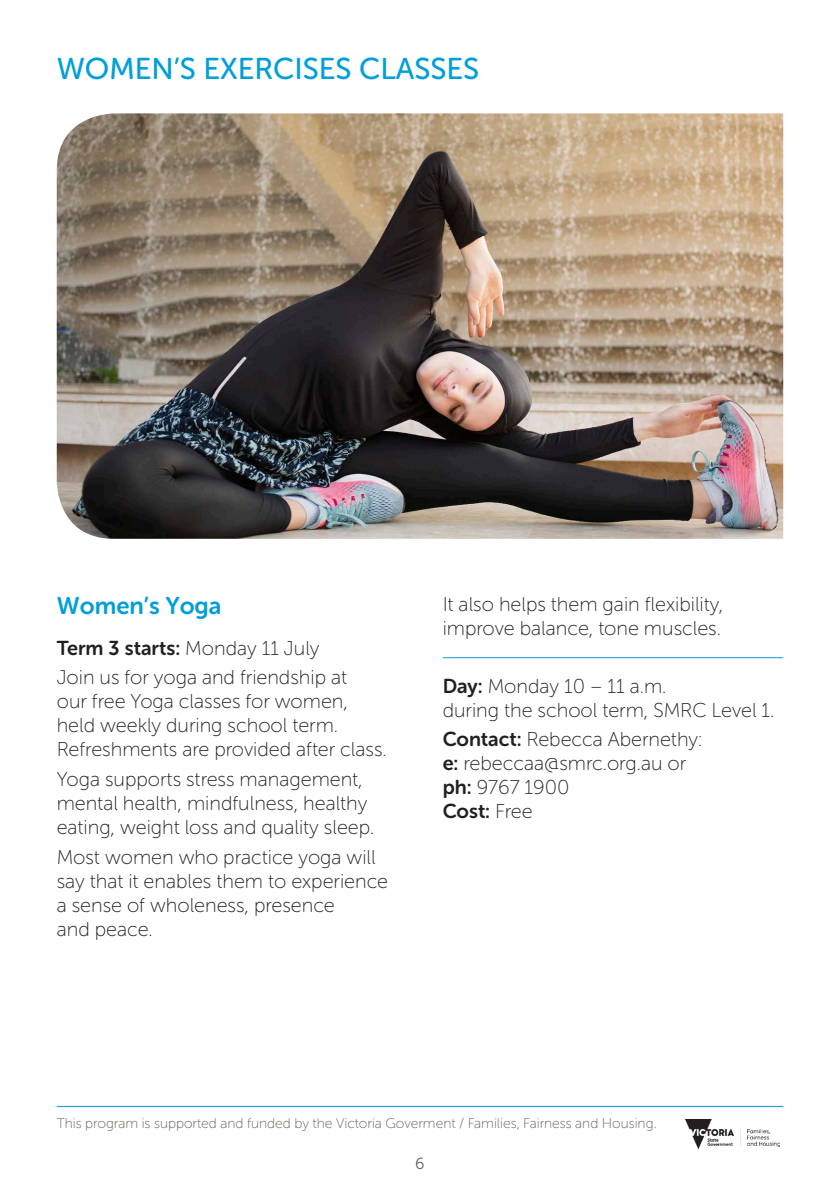
<style>
.page{position:relative;width:840px;height:1191px;background:#fff}
.page>*{position:absolute;margin:0;border:0;box-sizing:border-box;transform-origin:0 0}
.t1{font:30px "Museo Sans Rounded 500";color:#009fda}
.t2{font:24px "Museo Sans Rounded 700";color:#009fda}
.t3{font:20px/24px "Museo Sans Rounded 100";color:#231f20}
.t4{font:20px "Museo Sans Rounded 700";color:#231f20}
.t5{font:16px "Museo Sans Rounded 300";color:#636354}
.t6{font:14px "Museo Sans Rounded 100";color:#636354}
.s1{font-family:"Museo Sans Rounded 700"}
.s2{font-family:"Museo Sans Rounded 100"}
</style>
<div class="page">
<img style="left:685px;top:1119px;width:94px;height:29px">
<img style="left:57px;top:113px;width:725px;height:426px">
<hr style="left:57px;top:1106px;width:725px;height:1px;background:#009fda">
<hr style="left:442px;top:657px;width:340px;height:1px;background:#009fda">
<p class="t1" style="left:57px;top:52px;width:424px">WOMEN’S EXERCISES CLASSES</p>
<p class="t2" style="left:57px;top:592px;width:166px">Women’s Yoga</p>
<p class="t3" style="left:57px;top:633px;width:291px;line-height:29.6px"><span class="s1">Term 3 starts:</span> Monday 11 July<br>Join us for yoga and friendship at</p>
<p class="t3" style="left:57px;top:689px;width:331px">our free Yoga classes for women, held weekly during school term.<br>Refreshments are provided after class.</p>
<p class="t3" style="left:57px;top:767px;width:319px">Yoga supports stress management, mental health, mindfulness, healthy eating, weight loss and quality sleep.</p>
<p class="t3" style="left:57px;top:845px;width:333px">Most women who practice yoga will say that it enables them to experience a sense of wholeness, presence<br>and peace.</p>
<p class="t3" style="left:442px;top:592px;width:282px">It also helps them gain flexibility, improve balance, tone muscles.</p>
<p class="t3" style="left:442px;top:674px;width:333px"><span class="s1">Day:</span> Monday 10 – 11 a.m.<br>during the school term, SMRC Level 1.</p>
<p class="t3" style="left:442px;top:727px;width:261px"><span class="s1">Contact:</span> Rebecca Abernethy:</p>
<p class="t3" style="left:442px;top:751px;width:245px"><span class="s1">e:</span> rebeccaa@smrc.org.au or <span class="s1">ph:</span> 9767 1900</p>
<p class="t4" style="left:442px;top:800px;width:91px">Cost: <span class="s2">Free</span></p>
<p class="t6" style="left:57px;top:1115px;width:601px">This program is supported and funded by the Victoria Goverment / Families, Fairness and Housing.</p>
<p class="t5" style="left:415px;top:1154px;width:11px">6</p>
</div>
